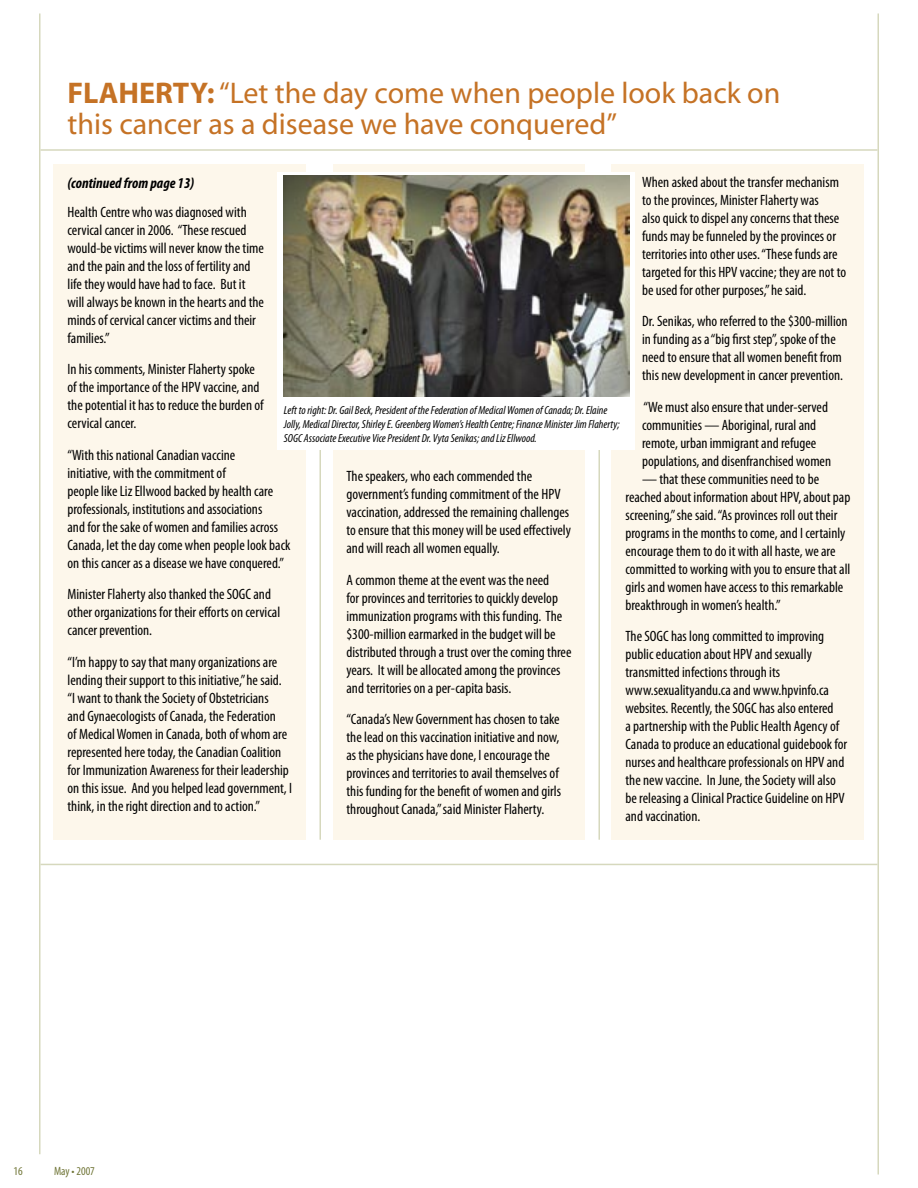
<style>
.page{position:relative;width:918px;height:1188px;background:#fff}
.page>*{position:absolute;margin:0;border:0;box-sizing:border-box;transform-origin:0 0}
.t1{font:30px/31.5px "Myriad";color:#c57225}
.t2{font:condensed 15px/18px "Myriad Pro";color:#000}
.t3{font:italic 700 condensed 15px "Myriad Pro";color:#000}
.t4{font:condensed 12px "Myriad Pro";color:#717638}
.t5{font:italic condensed 11.7px/14.1px "Myriad Pro";color:#000}
.s1{font-weight:700}
</style>
<div class="page">
<div style="left:612px;top:164px;width:252px;height:676px;background:#fdf7eb"></div>
<div style="left:333px;top:164px;width:252px;height:676px;background:#fdf7eb"></div>
<div style="left:54px;top:164px;width:252px;height:676px;background:#fdf7eb"></div>
<hr style="left:40px;top:864px;width:837px;height:1px;background:#d6d8bd">
<hr style="left:599px;top:188px;width:1px;height:652px;background:#d6d8bd">
<hr style="left:320px;top:197px;width:1px;height:643px;background:#d6d8bd">
<hr style="left:878px;top:14px;width:1px;height:1160px;background:#d6d8bd">
<hr style="left:39px;top:14px;width:2px;height:1140px;background:#d6d8bd">
<div style="left:278px;top:172px;width:357px;height:278px;background:#fff"></div>
<img style="left:284px;top:175px;width:345px;height:221px">
<hr style="left:40px;top:149px;width:838px;height:2px;background:#d6d8bd">
<h1 class="t1" style="left:68px;top:78px;width:714px"><span class="s1">FLAHERTY:</span> “Let the day come when people look back on this cancer as a disease we have conquered”</h1>
<p class="t3" style="left:68px;top:175px;width:128px">(continued from page 13)</p>
<p class="t2" style="left:642px;top:173px;width:206px">When asked about the transfer mechanism to the provinces, Minister Flaherty was<br>also quick to dispel any concerns that these funds may be funneled by the provinces or territories into other uses. “These funds are targeted for this HPV vaccine; they are not to be used for other purposes,” he said.</p>
<p class="t2" style="left:642px;top:313px;width:207px">Dr. Senikas, who referred to the $300-million in funding as a “big first step”, spoke of the need to ensure that all women benefit from this new development in cancer prevention.</p>
<p class="t2" style="left:642px;top:398px;width:191px">“We must also ensure that under-served communities — Aboriginal, rural and remote, urban immigrant and refugee populations, and disenfranchised women</p>
<p class="t2" style="left:626px;top:470px;width:226px;text-indent:17px">— that these communities need to be reached about information about HPV, about pap screening,” she said. “As provinces roll out their programs in the months to come, and I certainly encourage them to do it with all haste, we are committed to working with you to ensure that all girls and women have access to this remarkable breakthrough in women’s health.”</p>
<p class="t2" style="left:626px;top:628px;width:223px">The SOGC has long committed to improving public education about HPV and sexually transmitted infections through its www.sexualityandu.ca and www.hpvinfo.ca websites. Recently, the SOGC has also entered<br>a partnership with the Public Health Agency of Canada to produce an educational guidebook for nurses and healthcare professionals on HPV and the new vaccine. In June, the Society will also be releasing a Clinical Practice Guideline on HPV and vaccination.</p>
<p class="t2" style="left:67px;top:203px;width:198px">Health Centre who was diagnosed with cervical cancer in 2006. “These rescued would-be victims will never know the time and the pain and the loss of fertility and life they would have had to face. But it will always be known in the hearts and the minds of cervical cancer victims and their families.”</p>
<p class="t2" style="left:67px;top:361px;width:198px">In his comments, Minister Flaherty spoke of the importance of the HPV vaccine, and the potential it has to reduce the burden of cervical cancer.</p>
<p class="t2" style="left:67px;top:446px;width:225px">“With this national Canadian vaccine<br>initiative, with the commitment of<br>people like Liz Ellwood backed by health care professionals, institutions and associations<br>and for the sake of women and families across Canada, let the day come when people look back on this cancer as a disease we have conquered.”</p>
<p class="t2" style="left:67px;top:586px;width:214px">Minister Flaherty also thanked the SOGC and other organizations for their efforts on cervical cancer prevention.</p>
<p class="t2" style="left:67px;top:653px;width:226px">“I’m happy to say that many organizations are lending their support to this initiative,” he said. “I want to thank the Society of Obstetricians<br>and Gynaecologists of Canada, the Federation<br>of Medical Women in Canada, both of whom are represented here today, the Canadian Coalition for Immunization Awareness for their leadership on this issue. And you helped lead government, I think, in the right direction and to action.”</p>
<p class="t5" style="left:284px;top:404px;width:337px">Left to right: Dr. Gail Beck, President of the Federation of Medical Women of Canada; Dr. Elaine<br>Jolly, Medical Director, Shirley E. Greenberg Women’s Health Centre; Finance Minister Jim Flaherty;<br>SOGC Associate Executive Vice President Dr. Vyta Senikas; and Liz Ellwood.</p>
<p class="t2" style="left:347px;top:467px;width:226px">The speakers, who each commended the government’s funding commitment of the HPV vaccination, addressed the remaining challenges to ensure that this money will be used effectively and will reach all women equally.</p>
<p class="t2" style="left:347px;top:571px;width:227px">A common theme at the event was the need<br>for provinces and territories to quickly develop immunization programs with this funding. The $300-million earmarked in the budget will be distributed through a trust over the coming three years. It will be allocated among the provinces and territories on a per-capita basis.</p>
<p class="t2" style="left:347px;top:710px;width:216px">“Canada’s New Government has chosen to take the lead on this vaccination initiative and now, as the physicians have done, I encourage the provinces and territories to avail themselves of this funding for the benefit of women and girls throughout Canada,” said Minister Flaherty.</p>
<p class="t4" style="left:14px;top:1164px;width:11px">16</p>
<p class="t4" style="left:54px;top:1164px;width:42px">May • 2007</p>
</div>
